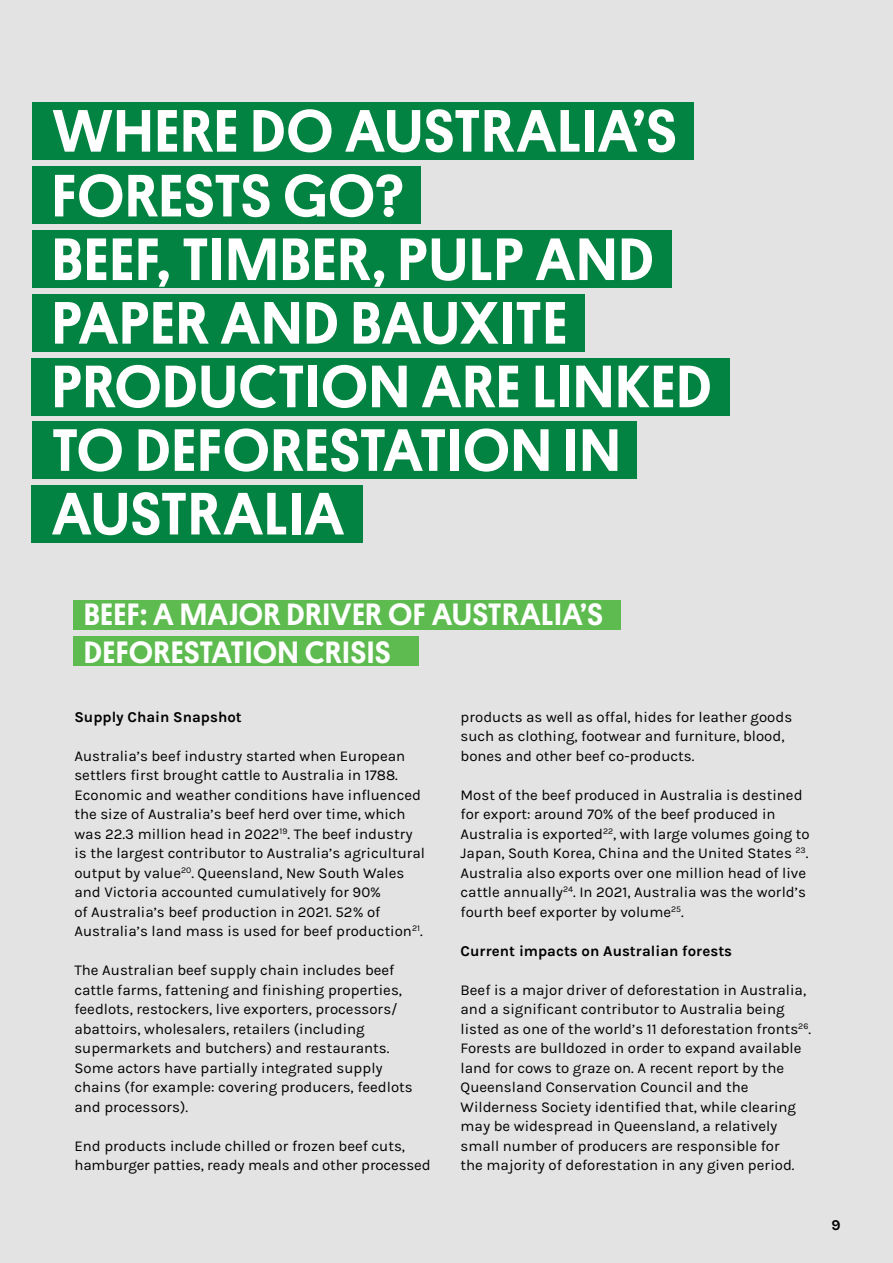
<style>
.page{position:relative;width:893px;height:1263px;background:#e3e3e3}
.page>*{position:absolute;margin:0;border:0;box-sizing:border-box;transform-origin:0 0}
.t1{font:500 60.15px/63.8px "Platform";letter-spacing:.03em;color:#fff}
.t2{font:500 31.05px/37.5px "Platform";letter-spacing:.03em;color:#fff}
.t3{font:15px/19.5px "Karla";color:#000}
.t4{font:700 15px "Karla";color:#000}
</style>
<div class="page">
<div style="left:32px;top:102px;width:661px;height:58px;background:#028342"></div>
<div style="left:32px;top:166px;width:388px;height:58px;background:#028342"></div>
<div style="left:32px;top:230px;width:640px;height:58px;background:#028342"></div>
<div style="left:32px;top:294px;width:552px;height:58px;background:#028342"></div>
<div style="left:32px;top:358px;width:698px;height:57px;background:#028342"></div>
<div style="left:32px;top:422px;width:604px;height:57px;background:#028342"></div>
<div style="left:32px;top:485px;width:331px;height:58px;background:#028342"></div>
<div style="left:74px;top:600px;width:547px;height:29px;background:#5ebb4f"></div>
<div style="left:74px;top:636px;width:345px;height:30px;background:#5ebb4f"></div>
<h1 class="t1" style="left:52px;top:95px;width:660px">WHERE DO AUSTRALIA’S<br>FORESTS GO?<br>BEEF, TIMBER, PULP AND<br>PAPER AND BAUXITE<br>PRODUCTION ARE LINKED<br>TO DEFORESTATION IN<br>AUSTRALIA</h1>
<h2 class="t2" style="left:84px;top:594px;width:520px">BEEF: A MAJOR DRIVER OF AUSTRALIA’S<br>DEFORESTATION CRISIS</h2>
<p class="t4" style="left:74px;top:708px;width:169px">Supply Chain Snapshot</p>
<p class="t3" style="left:74px;top:746px;width:352px">Australia’s beef industry started when European settlers first brought cattle to Australia in 1788.<br>Economic and weather conditions have influenced the size of Australia’s beef herd over time, which was 22.3 million head in 2022<sup>19</sup>. The beef industry is the largest contributor to Australia’s agricultural output by value<sup>20</sup>. Queensland, New South Wales and Victoria accounted cumulatively for 90%<br>of Australia’s beef production in 2021. 52% of Australia’s land mass is used for beef production<sup>21</sup>.</p>
<p class="t3" style="left:74px;top:961px;width:340px">The Australian beef supply chain includes beef cattle farms, fattening and finishing properties, feedlots, restockers, live exporters, processors/ abattoirs, wholesalers, retailers (including supermarkets and butchers) and restaurants.<br>Some actors have partially integrated supply chains (for example: covering producers, feedlots and processors).</p>
<p class="t3" style="left:74px;top:1136px;width:358px">End products include chilled or frozen beef cuts, hamburger patties, ready meals and other processed</p>
<p class="t3" style="left:461px;top:707px;width:333px">products as well as offal, hides for leather goods such as clothing, footwear and furniture, blood, bones and other beef co-products.</p>
<p class="t3" style="left:461px;top:785px;width:351px">Most of the beef produced in Australia is destined for export: around 70% of the beef produced in Australia is exported<sup>22</sup>, with large volumes going to Japan, South Korea, China and the United States <sup>23</sup>.<br>Australia also exports over one million head of live cattle annually<sup>24</sup>. In 2021, Australia was the world’s fourth beef exporter by volume<sup>25</sup>.</p>
<p class="t4" style="left:461px;top:942px;width:273px">Current impacts on Australian forests</p>
<p class="t3" style="left:461px;top:980px;width:352px">Beef is a major driver of deforestation in Australia, and a significant contributor to Australia being listed as one of the world’s 11 deforestation fronts<sup>26</sup>.<br>Forests are bulldozed in order to expand available land for cows to graze on. A recent report by the Queensland Conservation Council and the Wilderness Society identified that, while clearing may be widespread in Queensland, a relatively small number of producers are responsible for<br>the majority of deforestation in any given period.</p>
<p class="t4" style="left:831px;top:1216px;width:11px">9</p>
</div>
